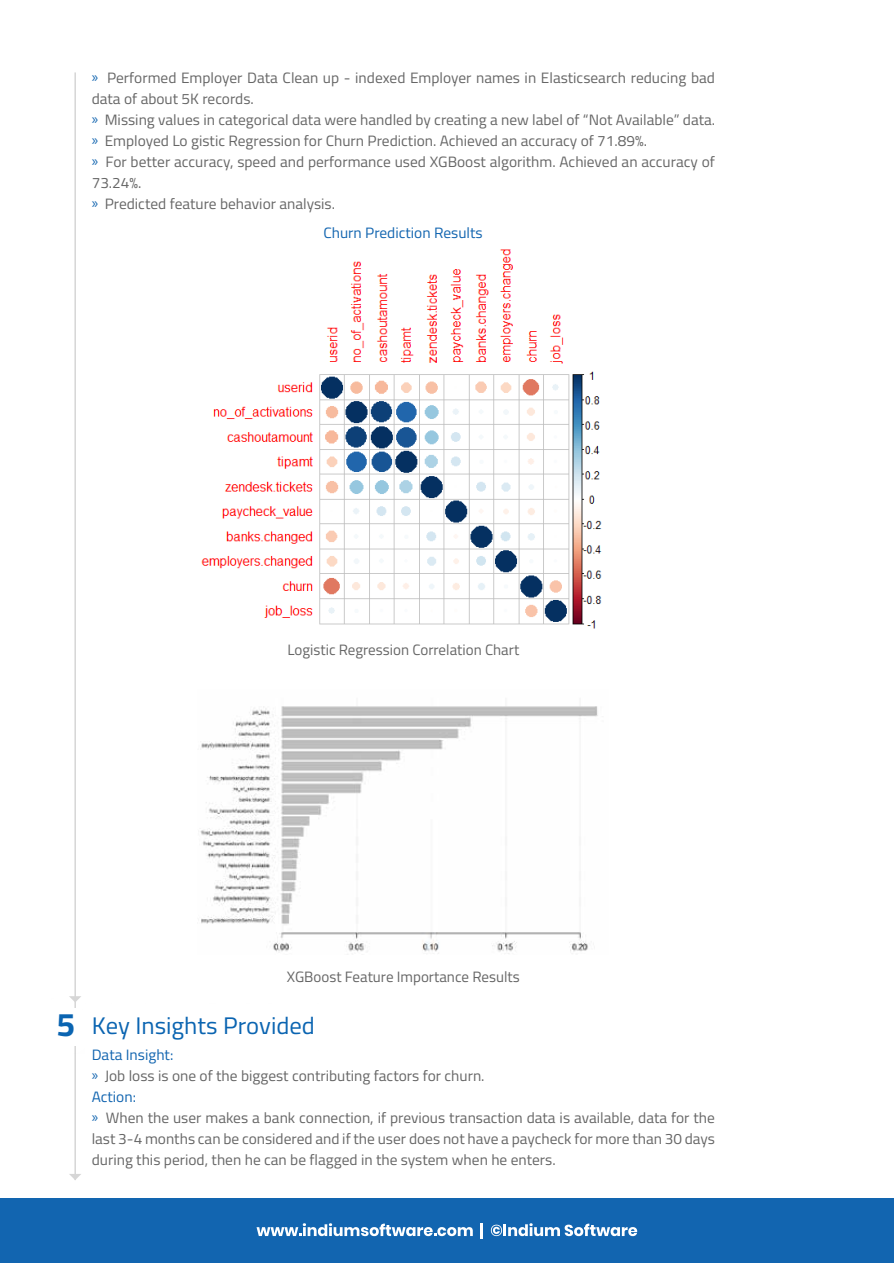
<style>
.page{position:relative;width:894px;height:1263px;background:#fff}
.page>*{position:absolute;margin:0;border:0;box-sizing:border-box;transform-origin:0 0}
.t1{font:24px "Titillium Web";color:#0a64b1}
.t2{font:15px/21px "Titillium Web";color:#666}
.t3{font:15px "Titillium Web";color:#1265b0}
.s1{font-family:"Myriad Pro";color:#1265b0}
.s2{font-weight:700;font-size:32.85px}
.s3{color:#1265b0}
</style>
<div class="page">
<hr style="left:74px;top:72px;width:2px;height:1108px;background:#d6d6d6">
<img style="left:201px;top:249px;width:401px;height:380px">
<img style="left:200px;top:706px;width:398px;height:248px">
<div style="left:0;top:1198px;width:893px;height:65px;background:#1265b0"></div>
<svg style="left:256px;top:1223px;width:216px;height:13px"></svg>
<hr style="left:480px;top:1223px;width:3px;height:15px;background:#fff">
<svg style="left:490px;top:1223px;width:147px;height:13px"></svg>
<svg style="left:69px;top:1174px;width:12px;height:5px"></svg>
<img style="left:69px;top:986px;width:12px;height:83px">
<p class="t2" style="left:92px;top:67px;width:624px"><span class="s1">»</span> Performed Employer Data Clean up - indexed Employer names in Elasticsearch reducing bad data of about 5K records.<br><span class="s1">»</span> Missing values in categorical data were handled by creating a new label of “Not Available” data. <span class="s1">»</span> Employed Lo gistic Regression for Churn Prediction. Achieved an accuracy of 71.89%.<br><span class="s1">»</span> For better accuracy, speed and performance used XGBoost algorithm. Achieved an accuracy of 73.24%.<br><span class="s1">»</span> Predicted feature behavior analysis.</p>
<p class="t3" style="left:323px;top:222px;width:161px">Churn Prediction Results</p>
<p class="t2" style="left:287px;top:638px;width:233px">Logistic Regression Correlation Chart</p>
<p class="t2" style="left:287px;top:966px;width:234px">XGBoost Feature Importance Results</p>
<h1 class="t1" style="left:56px;top:1008px;width:260px"><span class="s2">5</span> Key Insights Provided</h1>
<p class="t2" style="left:92px;top:1043px;width:624px"><span class="s3">Data Insight:<br></span><span class="s1">»</span> Job loss is one of the biggest contributing factors for churn.<br><span class="s3">Action:<br></span><span class="s1">»</span> When the user makes a bank connection, if previous transaction data is available, data for the last 3-4 months can be considered and if the user does not have a paycheck for more than 30 days during this period, then he can be flagged in the system when he enters.</p>
</div>
